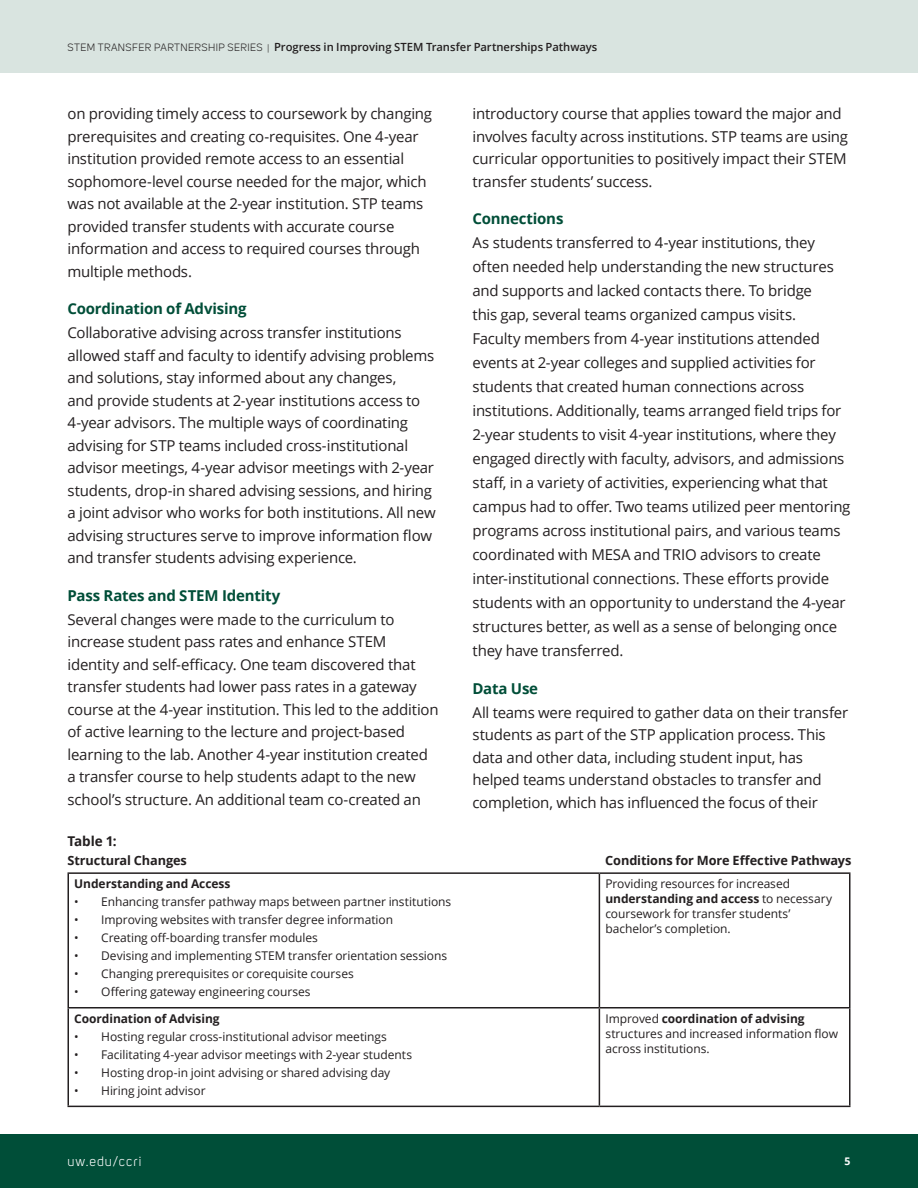
<style>
.page{position:relative;width:918px;height:1188px;background:#fff}
.page>*{position:absolute;margin:0;border:0;box-sizing:border-box;transform-origin:0 0}
.t1{font:15px/22.5px "Open Sans";letter-spacing:-.015em;color:#231f20}
.t2{font:13.5px "Uni Sans";letter-spacing:.08em;color:#fff}
.text{font:700 13.5px "Open Sans";letter-spacing:-.01em;color:#231f20}
.text-2{font:700 12.75px "Open Sans";letter-spacing:-.01em;color:#231f20}
.text-3{font:12px/15px "Open Sans";letter-spacing:-.005em;color:#231f20}
.text-4{font:700 12px "Open Sans";letter-spacing:-.005em;color:#231f20}
.t3{font:600 11.25px "Open Sans";letter-spacing:-.005em;color:#231f20}
.t4{font:700 10.5px "Open Sans";color:#fff}
.s1{font-family:"Uni Sans";font-weight:400;font-size:10.5px}
.s2{font-family:"Uni Sans";font-weight:400;font-size:9px}
.s3{font-weight:700;color:#004e38}
.s4{font-weight:700}
</style>
<div class="page">
<div style="left:0;top:1134px;width:918px;height:54px;background:#004e38"></div>
<div style="left:0;top:0;width:918px;height:73px;background:#d9e4e0"></div>
<hr style="left:68px;top:872px;width:531px;height:2px;background:#231f20">
<hr style="left:68px;top:874px;width:1px;height:133px;background:#231f20">
<hr style="left:599px;top:872px;width:251px;height:2px;background:#231f20">
<hr style="left:599px;top:874px;width:1px;height:133px;background:#231f20">
<hr style="left:849px;top:874px;width:1px;height:133px;background:#231f20">
<hr style="left:68px;top:1007px;width:531px;height:2px;background:#231f20">
<hr style="left:68px;top:1009px;width:1px;height:97px;background:#231f20">
<hr style="left:599px;top:1007px;width:251px;height:2px;background:#231f20">
<hr style="left:599px;top:1009px;width:1px;height:97px;background:#231f20">
<hr style="left:849px;top:1009px;width:1px;height:97px;background:#231f20">
<hr style="left:68px;top:1106px;width:531px;height:1px;background:#231f20">
<hr style="left:599px;top:1106px;width:251px;height:1px;background:#231f20">
<p class="t3" style="left:68px;top:39px;width:531px"><span class="s1">STEM TRANSFER PARTNERSHIP SERIES</span> <span class="s2">|</span> Progress in Improving STEM Transfer Partnerships Pathways</p>
<p class="t1" style="left:68px;top:102px;width:366px">on providing timely access to coursework by changing prerequisites and creating co-requisites. One 4-year institution provided remote access to an essential sophomore-level course needed for the major, which was not available at the 2-year institution. STP teams provided transfer students with accurate course information and access to required courses through multiple methods.</p>
<p class="t1" style="left:68px;top:297px;width:336px;line-height:24px"><span class="s3">Coordination of Advising<br></span>Collaborative advising across transfer institutions</p>
<p class="t1" style="left:68px;top:344px;width:370px">allowed staff and faculty to identify advising problems and solutions, stay informed about any changes,<br>and provide students at 2-year institutions access to 4-year advisors. The multiple ways of coordinating advising for STP teams included cross-institutional advisor meetings, 4-year advisor meetings with 2-year students, drop-in shared advising sessions, and hiring a joint advisor who works for both institutions. All new advising structures serve to improve information flow and transfer students advising experience.</p>
<p class="t1" style="left:68px;top:583px;width:328px;line-height:24px"><span class="s3">Pass Rates and STEM Identity<br></span>Several changes were made to the curriculum to</p>
<p class="t1" style="left:68px;top:630px;width:373px">increase student pass rates and enhance STEM identity and self-efficacy. One team discovered that transfer students had lower pass rates in a gateway course at the 4-year institution. This led to the addition of active learning to the lecture and project-based learning to the lab. Another 4-year institution created a transfer course to help students adapt to the new school’s structure. An additional team co-created an</p>
<p class="t1" style="left:472px;top:102px;width:377px">introductory course that applies toward the major and involves faculty across institutions. STP teams are using curricular opportunities to positively impact their STEM transfer students’ success.</p>
<p class="t1" style="left:472px;top:207px;width:380px;line-height:24px"><span class="s3">Connections<br></span>As students transferred to 4-year institutions, they often needed help understanding the new structures and supports and lacked contacts there. To bridge<br>this gap, several teams organized campus visits.<br>Faculty members from 4-year institutions attended events at 2-year colleges and supplied activities for students that created human connections across institutions. Additionally, teams arranged field trips for 2-year students to visit 4-year institutions, where they engaged directly with faculty, advisors, and admissions staff, in a variety of activities, experiencing what that campus had to offer. Two teams utilized peer mentoring programs across institutional pairs, and various teams coordinated with MESA and TRIO advisors to create inter-institutional connections. These efforts provide students with an opportunity to understand the 4-year structures better, as well as a sense of belonging once they have transferred.</p>
<p class="t1" style="left:472px;top:676px;width:377px;line-height:24px"><span class="s3">Data Use<br></span>All teams were required to gather data on their transfer</p>
<p class="t1" style="left:472px;top:723px;width:355px">students as part of the STP application process. This data and other data, including student input, has helped teams understand obstacles to transfer and completion, which has influenced the focus of their</p>
<p class="text" style="left:68px;top:831px;width:51px">Table 1:</p>
<p class="text-2" style="left:68px;top:852px;width:121px">Structural Changes</p>
<p class="text-2" style="left:605px;top:852px;width:248px">Conditions for More Effective Pathways</p>
<p class="text-4" style="left:74px;top:876px;width:158px">Understanding and Access</p>
<p class="text-3" style="left:74px;top:894px;width:379px">• Enhancing transfer pathway maps between partner institutions</p>
<p class="text-3" style="left:74px;top:912px;width:320px">• Improving websites with transfer degree information</p>
<p class="text-3" style="left:74px;top:930px;width:245px">• Creating off-boarding transfer modules</p>
<p class="text-3" style="left:74px;top:948px;width:374px">• Devising and implementing STEM transfer orientation sessions</p>
<p class="text-3" style="left:74px;top:966px;width:281px">• Changing prerequisites or corequisite courses</p>
<p class="text-3" style="left:74px;top:984px;width:238px">• Offering gateway engineering courses</p>
<p class="text-3" style="left:605px;top:876px;width:228px">Providing resources for increased <span class="s4">understanding and access</span> to necessary coursework for transfer students’ bachelor’s completion.</p>
<p class="text-4" style="left:74px;top:1010px;width:147px">Coordination of Advising</p>
<p class="text-3" style="left:74px;top:1029px;width:314px">• Hosting regular cross-institutional advisor meetings</p>
<p class="text-3" style="left:74px;top:1047px;width:339px">• Facilitating 4-year advisor meetings with 2-year students</p>
<p class="text-3" style="left:74px;top:1065px;width:318px">• Hosting drop-in joint advising or shared advising day</p>
<p class="text-3" style="left:74px;top:1083px;width:133px">• Hiring joint advisor</p>
<p class="text-3" style="left:605px;top:1011px;width:234px">Improved <span class="s4">coordination of advising </span>structures and increased information flow across institutions.</p>
<p class="t2" style="left:68px;top:1153px;width:75px">uw.edu/ccri</p>
<p class="t4" style="left:845px;top:1154px;width:7px">5</p>
</div>
